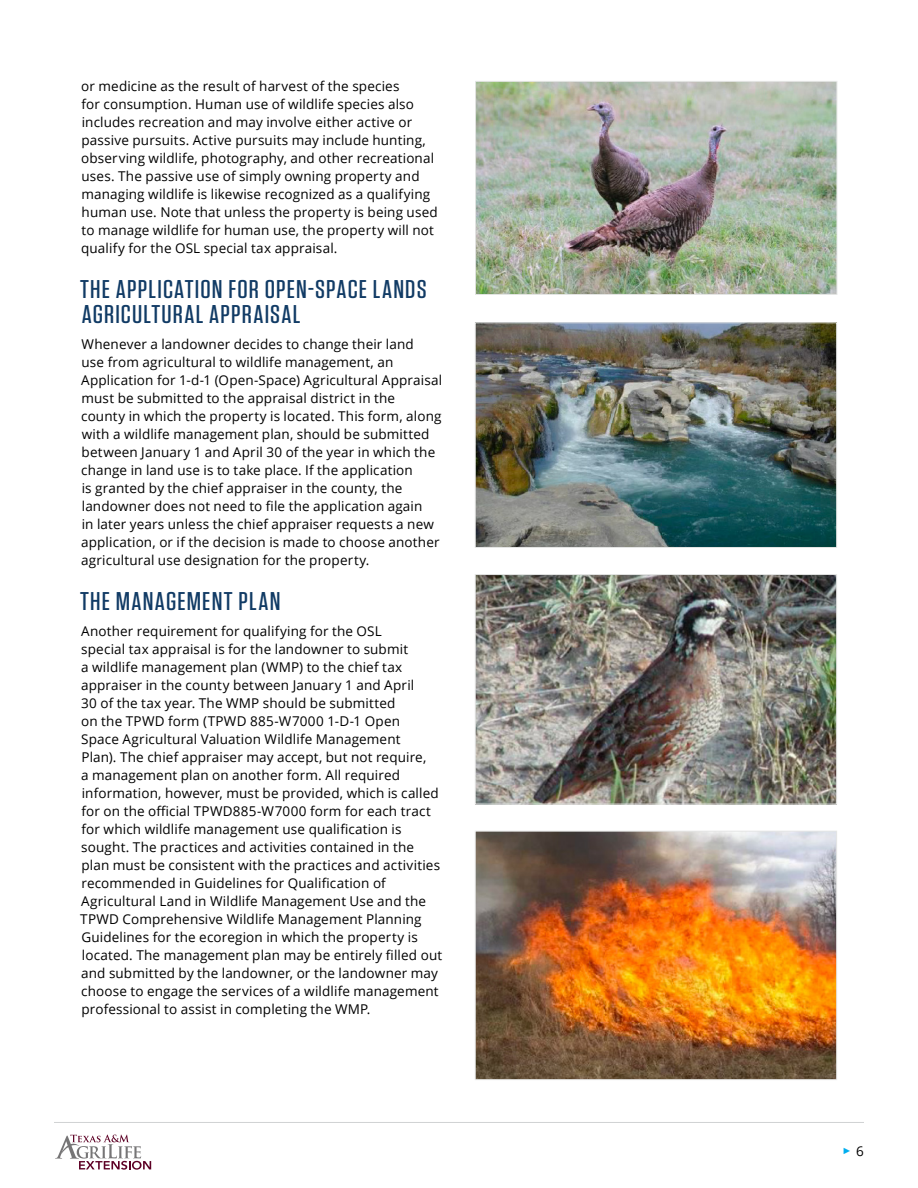
<style>
.page{position:relative;width:918px;height:1188px;background:#fff}
.page>*{position:absolute;margin:0;border:0;box-sizing:border-box;transform-origin:0 0}
.heading1{font:500 25.65px/25.5px "Tungsten";letter-spacing:.04em;color:#113b65;scale:1.11 1}
.Body{font:13.5px/18px "Open Sans";letter-spacing:.01em;color:#000}
.t1{font:9px "Arial";color:#00aeef}
.s1{font-family:"Open Sans";font-size:13.5px;color:#000}
</style>
<div class="page">
<hr style="left:54px;top:1122px;width:810px;height:1px;background:#d1d3d4">
<svg style="left:55px;top:1135px;width:96px;height:35px"></svg>
<img style="left:477px;top:83px;width:358px;height:210px">
<div style="left:475px;top:81px;width:362px;height:214px;border:1px solid #e5e6e5"></div>
<img style="left:477px;top:324px;width:358px;height:222px">
<div style="left:475px;top:322px;width:362px;height:226px;border:1px solid #e5e6e5"></div>
<img style="left:477px;top:576px;width:358px;height:226px">
<div style="left:475px;top:574px;width:362px;height:230px;border:1px solid #e5e6e5"></div>
<img style="left:477px;top:833px;width:358px;height:245px">
<div style="left:475px;top:831px;width:362px;height:249px;border:1px solid #e5e6e5"></div>
<p class="Body" style="left:81px;top:77px;width:358px">or medicine as the result of harvest of the species<br>for consumption. Human use of wildlife species also includes recreation and may involve either active or passive pursuits. Active pursuits may include hunting, observing wildlife, photography, and other recreational uses. The passive use of simply owning property and managing wildlife is likewise recognized as a qualifying human use. Note that unless the property is being used to manage wildlife for human use, the property will not qualify for the OSL special tax appraisal.</p>
<h1 class="heading1" style="left:80px;top:276px;width:314px">THE APPLICATION FOR OPEN-SPACE LANDS<br>AGRICULTURAL APPRAISAL</h1>
<p class="Body" style="left:81px;top:335px;width:363px">Whenever a landowner decides to change their land<br>use from agricultural to wildlife management, an Application for 1-d-1 (Open-Space) Agricultural Appraisal must be submitted to the appraisal district in the<br>county in which the property is located. This form, along with a wildlife management plan, should be submitted between January 1 and April 30 of the year in which the change in land use is to take place. If the application<br>is granted by the chief appraiser in the county, the landowner does not need to file the application again<br>in later years unless the chief appraiser requests a new application, or if the decision is made to choose another agricultural use designation for the property.</p>
<h1 class="heading1" style="left:80px;top:588px;width:182px">THE MANAGEMENT PLAN</h1>
<p class="Body" style="left:80px;top:622px;width:364px">Another requirement for qualifying for the OSL<br>special tax appraisal is for the landowner to submit<br>a wildlife management plan (WMP) to the chief tax appraiser in the county between January 1 and April<br>30 of the tax year. The WMP should be submitted<br>on the TPWD form (TPWD 885-W7000 1-D-1 Open<br>Space Agricultural Valuation Wildlife Management<br>Plan). The chief appraiser may accept, but not require,<br>a management plan on another form. All required information, however, must be provided, which is called for on the official TPWD885-W7000 form for each tract for which wildlife management use qualification is sought. The practices and activities contained in the plan must be consistent with the practices and activities recommended in Guidelines for Qualification of Agricultural Land in Wildlife Management Use and the TPWD Comprehensive Wildlife Management Planning Guidelines for the ecoregion in which the property is located. The management plan may be entirely filled out and submitted by the landowner, or the landowner may choose to engage the services of a wildlife management professional to assist in completing the WMP.</p>
<p class="t1" style="left:843px;top:1145px;width:23px">► <span class="s1">6</span></p>
</div>
